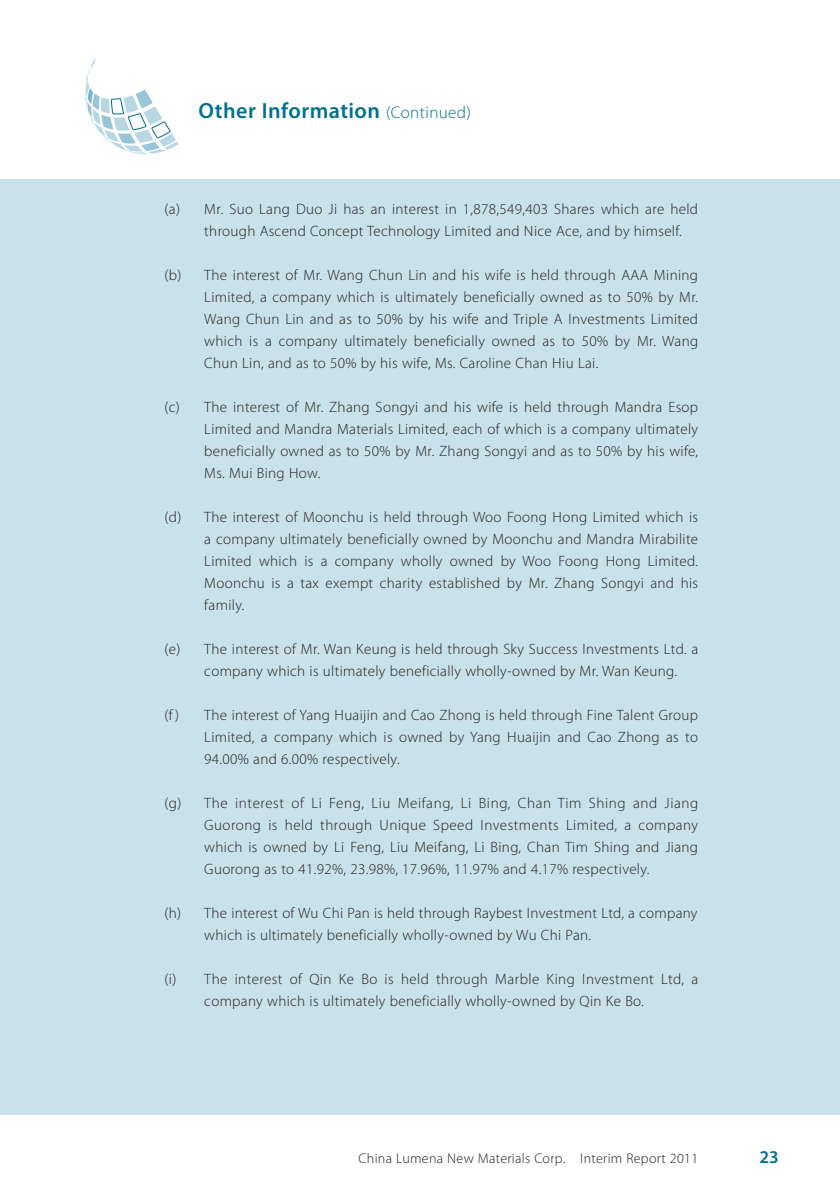
<style>
.page{position:relative;width:840px;height:1191px;background:#fff}
.page>*{position:absolute;margin:0;border:0;box-sizing:border-box;transform-origin:0 0}
.t1{font:600 22px "Myriad Pro";letter-spacing:.02em;color:#00718e}
.t2{font:600 18px "Myriad Pro";color:#00718e}
.t3{font:300 15px/22px "Myriad Pro";letter-spacing:.02em;color:#231f20;text-align:justify}
.t4{font:300 14px "Myriad Pro";letter-spacing:.02em;color:#231f20}
.s1{font-weight:300;font-size:17px}
</style>
<div class="page">
<div style="left:0;top:179px;width:839px;height:936px;background:#c9e1ea"></div>
<svg style="left:85px;top:58px;width:94px;height:96px"></svg>
<h1 class="t1" style="left:198px;top:96px;width:274px">Other Information <span class="s1">(Continued)</span></h1>
<p class="t3" style="left:204px;top:198px;width:495px;text-indent:-40px">(a) Mr. Suo Lang Duo Ji has an interest in 1,878,549,403 Shares which are held through Ascend Concept Technology Limited and Nice Ace, and by himself.</p>
<p class="t3" style="left:204px;top:264px;width:495px;text-indent:-40px">(b) The interest of Mr. Wang Chun Lin and his wife is held through AAA Mining Limited, a company which is ultimately beneficially owned as to 50% by Mr.<br>Wang Chun Lin and as to 50% by his wife and Triple A Investments Limited which is a company ultimately beneficially owned as to 50% by Mr. Wang Chun Lin, and as to 50% by his wife, Ms. Caroline Chan Hiu Lai.</p>
<p class="t3" style="left:204px;top:396px;width:495px;text-indent:-40px">(c) The interest of Mr. Zhang Songyi and his wife is held through Mandra Esop Limited and Mandra Materials Limited, each of which is a company ultimately beneficially owned as to 50% by Mr. Zhang Songyi and as to 50% by his wife, Ms. Mui Bing How.</p>
<p class="t3" style="left:204px;top:506px;width:495px;text-indent:-40px">(d) The interest of Moonchu is held through Woo Foong Hong Limited which is a company ultimately beneficially owned by Moonchu and Mandra Mirabilite Limited which is a company wholly owned by Woo Foong Hong Limited.<br>Moonchu is a tax exempt charity established by Mr. Zhang Songyi and his family.</p>
<p class="t3" style="left:204px;top:638px;width:495px;text-indent:-40px">(e) The interest of Mr. Wan Keung is held through Sky Success Investments Ltd. a company which is ultimately beneficially wholly-owned by Mr. Wan Keung.</p>
<p class="t3" style="left:204px;top:704px;width:495px;text-indent:-40px">(f ) The interest of Yang Huaijin and Cao Zhong is held through Fine Talent Group Limited, a company which is owned by Yang Huaijin and Cao Zhong as to 94.00% and 6.00% respectively.</p>
<p class="t3" style="left:204px;top:792px;width:495px;text-indent:-40px">(g) The interest of Li Feng, Liu Meifang, Li Bing, Chan Tim Shing and Jiang Guorong is held through Unique Speed Investments Limited, a company which is owned by Li Feng, Liu Meifang, Li Bing, Chan Tim Shing and Jiang Guorong as to 41.92%, 23.98%, 17.96%, 11.97% and 4.17% respectively.</p>
<p class="t3" style="left:204px;top:902px;width:494px;text-indent:-40px">(h) The interest of Wu Chi Pan is held through Raybest Investment Ltd, a company which is ultimately beneficially wholly-owned by Wu Chi Pan.</p>
<p class="t3" style="left:204px;top:968px;width:495px;text-indent:-40px">(i) The interest of Qin Ke Bo is held through Marble King Investment Ltd, a company which is ultimately beneficially wholly-owned by Qin Ke Bo.</p>
<p class="t4" style="left:358px;top:1150px;width:341px">China Lumena New Materials Corp. Interim Report 2011</p>
<p class="t2" style="left:759px;top:1145px;width:21px">23</p>
</div>
